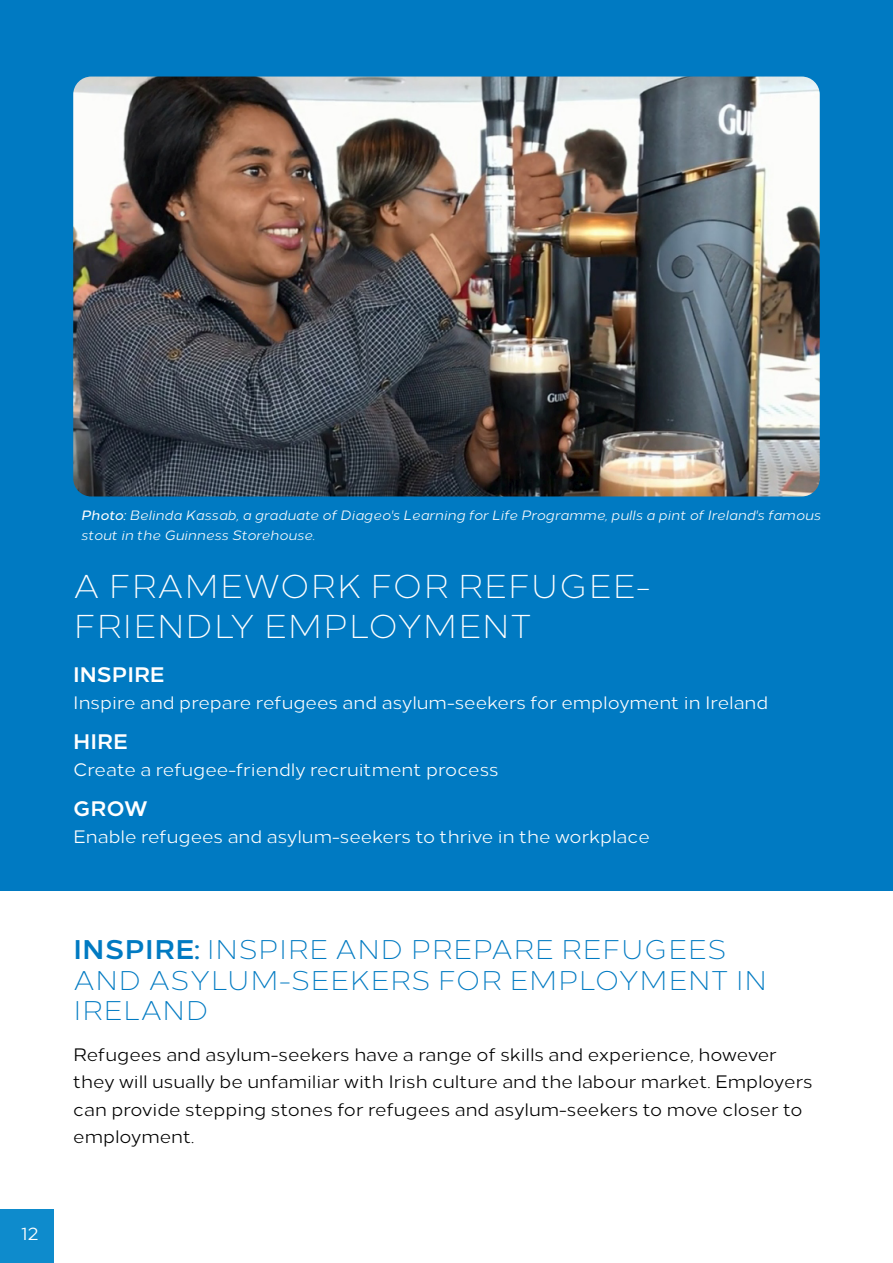
<style>
.page{position:relative;width:893px;height:1263px;background:#fff}
.page>*{position:absolute;margin:0;border:0;box-sizing:border-box;transform-origin:0 0}
.t1{font:300 33px/39.6px "Loew";letter-spacing:.02em;color:#fff}
.t2{font:300 27px/30.6px "Loew";letter-spacing:.02em;color:#007ac2}
.t3{font:700 21px "Loew";color:#fff}
.t4{font:18px/27.6px "Loew";color:#000}
.t5{font:18px "Loew";color:#fff}
.t6{font:italic 13.5px/19.2px "Loew";color:#fff}
.s1{font-weight:500}
.s2{font-weight:700}
</style>
<div class="page">
<div style="left:0;top:1209px;width:54px;height:54px;background:#0e8bcc"></div>
<div style="left:0;top:0;width:893px;height:891px;background:#007ac2"></div>
<img style="left:73px;top:77px;width:747px;height:419px">
<p class="t6" style="left:81px;top:505px;width:741px"><span class="s1">Photo:</span> Belinda Kassab, a graduate of Diageo's Learning for Life Programme, pulls a pint of Ireland's famous stout in the Guinness Storehouse.</p>
<h1 class="t1" style="left:74px;top:564px;width:578px">A FRAMEWORK FOR REFUGEE-<br>FRIENDLY EMPLOYMENT</h1>
<p class="t3" style="left:73px;top:657px;width:93px">INSPIRE</p>
<p class="t5" style="left:73px;top:689px;width:697px">Inspire and prepare refugees and asylum-seekers for employment in Ireland</p>
<p class="t3" style="left:73px;top:724px;width:56px">HIRE</p>
<p class="t5" style="left:73px;top:755px;width:427px">Create a refugee-friendly recruitment process</p>
<p class="t3" style="left:73px;top:791px;width:76px">GROW</p>
<p class="t5" style="left:73px;top:822px;width:578px">Enable refugees and asylum-seekers to thrive in the workplace</p>
<p class="t5" style="left:21px;top:1219px;width:19px">12</p>
<h2 class="t2" style="left:73px;top:932px;width:695px"><span class="s2">INSPIRE:</span> INSPIRE AND PREPARE REFUGEES<br>AND ASYLUM-SEEKERS FOR EMPLOYMENT IN<br>IRELAND</h2>
<p class="t4" style="left:73px;top:1039px;width:741px">Refugees and asylum-seekers have a range of skills and experience, however they will usually be unfamiliar with Irish culture and the labour market. Employers can provide stepping stones for refugees and asylum-seekers to move closer to employment.</p>
</div>
